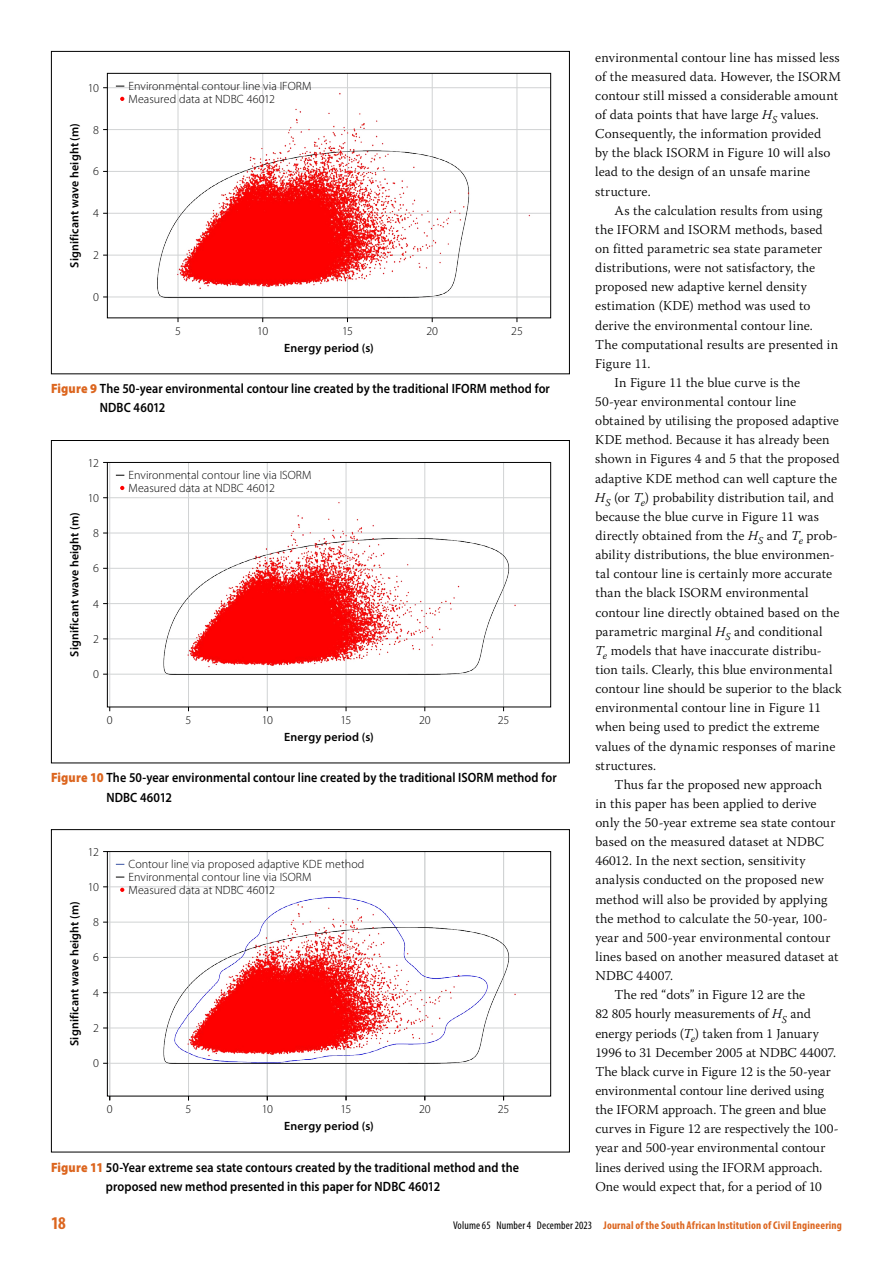
<style>
.page{position:relative;width:893px;height:1263px;background:#fff}
.page>*{position:absolute;margin:0;border:0;box-sizing:border-box;transform-origin:0 0}
.t1{font:700 condensed 18px "Myriad Pro";color:#dc651e}
.t2{font:300 13.5px/19.2px "Warnock Pro";letter-spacing:.005em;color:#000}
.t3{font:600 13.5px/19.2px "Myriad Pro";letter-spacing:.005em;color:#000;scale:.9 1}
.t4{font:300 13.5px "Warnock Pro";letter-spacing:.025em;color:#000}
.t5{font:300 13.5px "Warnock Pro";letter-spacing:.035em;color:#000}
.t6{font:300 12px/12.8px "Myriad Pro";letter-spacing:.005em;color:#000}
.t7{font:600 12px "Myriad Pro";letter-spacing:.01em;color:#000}
.t8{font:700 condensed 11.25px "Myriad Pro";color:#dc651e}
.s1{font-weight:900;color:#dc651e}
.s2{font-style:italic}
.s3{font-weight:400;color:#000}
</style>
<div class="page">
<img style="left:109px;top:75px;width:440px;height:241px">
<div style="left:107px;top:73px;width:444px;height:245px;border:1px solid #000"></div>
<svg style="left:120px;top:97px;width:4px;height:4px"></svg>
<img style="left:109px;top:464px;width:440px;height:241px">
<div style="left:107px;top:462px;width:444px;height:245px;border:1px solid #000"></div>
<svg style="left:120px;top:486px;width:4px;height:4px"></svg>
<img style="left:109px;top:853px;width:440px;height:241px">
<div style="left:107px;top:851px;width:444px;height:245px;border:1px solid #000"></div>
<svg style="left:120px;top:888px;width:4px;height:4px"></svg>
<p class="t7" style="left:67px;top:268px;width:146px;rotate:-90deg">Significant wave height (m)</p>
<p class="t6" style="left:88px;top:81px;width:13px">10</p>
<p class="t6" style="left:93px;top:123px;width:7px">8</p>
<p class="t6" style="left:93px;top:165px;width:7px">6</p>
<p class="t6" style="left:93px;top:207px;width:7px">4</p>
<p class="t6" style="left:93px;top:249px;width:7px">2</p>
<p class="t6" style="left:93px;top:290px;width:7px">0</p>
<p class="t6" style="left:129px;top:80px;width:184px">Environmental contour line via IFORM<br>Measured data at NDBC 46012</p>
<p class="t6" style="left:175px;top:324px;width:7px">5</p>
<p class="t6" style="left:257px;top:324px;width:13px">10</p>
<p class="t6" style="left:342px;top:324px;width:12px">15</p>
<p class="t6" style="left:426px;top:324px;width:13px">20</p>
<p class="t6" style="left:511px;top:324px;width:13px">25</p>
<p class="t7" style="left:284px;top:340px;width:91px">Energy period (s)</p>
<p class="t3" style="left:100px;top:379px;width:502px;text-indent:-49px"><span class="s1">Figure 9</span> The 50-year environmental contour line created by the traditional IFORM method for<br>NDBC 46012</p>
<p class="t6" style="left:88px;top:456px;width:12px">12</p>
<p class="t7" style="left:67px;top:657px;width:146px;rotate:-90deg">Significant wave height (m)</p>
<p class="t6" style="left:88px;top:491px;width:13px">10</p>
<p class="t6" style="left:93px;top:527px;width:7px">8</p>
<p class="t6" style="left:93px;top:562px;width:7px">6</p>
<p class="t6" style="left:93px;top:597px;width:7px">4</p>
<p class="t6" style="left:93px;top:632px;width:7px">2</p>
<p class="t6" style="left:93px;top:668px;width:7px">0</p>
<p class="t6" style="left:107px;top:713px;width:7px">0</p>
<p class="t6" style="left:129px;top:469px;width:184px">Environmental contour line via ISORM<br>Measured data at NDBC 46012</p>
<p class="t6" style="left:186px;top:713px;width:7px">5</p>
<p class="t6" style="left:262px;top:713px;width:13px">10</p>
<p class="t6" style="left:341px;top:713px;width:12px">15</p>
<p class="t6" style="left:419px;top:713px;width:13px">20</p>
<p class="t6" style="left:498px;top:713px;width:13px">25</p>
<p class="t7" style="left:284px;top:729px;width:91px">Energy period (s)</p>
<p class="t3" style="left:106px;top:768px;width:502px;text-indent:-55px"><span class="s1">Figure 10</span> The 50-year environmental contour line created by the traditional ISORM method for<br>NDBC 46012</p>
<p class="t6" style="left:88px;top:845px;width:12px">12</p>
<p class="t7" style="left:67px;top:1046px;width:146px;rotate:-90deg">Significant wave height (m)</p>
<p class="t6" style="left:88px;top:880px;width:13px">10</p>
<p class="t6" style="left:93px;top:916px;width:7px">8</p>
<p class="t6" style="left:93px;top:951px;width:7px">6</p>
<p class="t6" style="left:93px;top:986px;width:7px">4</p>
<p class="t6" style="left:93px;top:1021px;width:7px">2</p>
<p class="t6" style="left:93px;top:1057px;width:7px">0</p>
<p class="t6" style="left:107px;top:1102px;width:7px">0</p>
<p class="t6" style="left:129px;top:858px;width:237px">Contour line via proposed adaptive KDE method</p>
<p class="t6" style="left:129px;top:871px;width:184px">Environmental contour line via ISORM<br>Measured data at NDBC 46012</p>
<p class="t6" style="left:186px;top:1102px;width:7px">5</p>
<p class="t6" style="left:262px;top:1102px;width:13px">10</p>
<p class="t6" style="left:341px;top:1102px;width:12px">15</p>
<p class="t6" style="left:419px;top:1102px;width:13px">20</p>
<p class="t6" style="left:498px;top:1102px;width:13px">25</p>
<p class="t7" style="left:284px;top:1118px;width:91px">Energy period (s)</p>
<p class="t3" style="left:106px;top:1157px;width:460px;text-indent:-55px"><span class="s1">Figure 11</span> 50-Year extreme sea state contours created by the traditional method and the proposed new method presented in this paper for NDBC 46012</p>
<p class="t2" style="left:595px;top:47px;width:247px">environmental contour line has missed less of the measured data. However, the ISORM contour still missed a considerable amount of data points that have large <span class="s2">H</span><sub>S</sub> values.<br>Consequently, the information provided<br>by the black ISORM in Figure 10 will also lead to the design of an unsafe marine structure.</p>
<p class="t2" style="left:614px;top:200px;width:210px">As the calculation results from using</p>
<p class="t2" style="left:595px;top:220px;width:229px">the IFORM and ISORM methods, based</p>
<p class="t2" style="left:595px;top:239px;width:228px">on fitted parametric sea state parameter</p>
<p class="t2" style="left:595px;top:258px;width:221px">distributions, were not satisfactory, the</p>
<p class="t2" style="left:595px;top:277px;width:213px">proposed new adaptive kernel density</p>
<p class="t2" style="left:595px;top:296px;width:217px">estimation (KDE) method was used to</p>
<p class="t2" style="left:595px;top:315px;width:219px">derive the environmental contour line.</p>
<p class="t2" style="left:595px;top:334px;width:244px">The computational results are presented in</p>
<p class="t2" style="left:595px;top:353px;width:57px">Figure 11.</p>
<p class="t2" style="left:614px;top:373px;width:187px">In Figure 11 the blue curve is the</p>
<p class="t2" style="left:595px;top:392px;width:202px">50-year environmental contour line</p>
<p class="t2" style="left:595px;top:411px;width:245px">obtained by utilising the proposed adaptive</p>
<p class="t2" style="left:595px;top:430px;width:236px">KDE method. Because it has already been</p>
<p class="t2" style="left:595px;top:449px;width:246px">shown in Figures 4 and 5 that the proposed</p>
<p class="t2" style="left:595px;top:468px;width:243px">adaptive KDE method can well capture the</p>
<p class="t2" style="left:595px;top:487px;width:240px"><span class="s2">H</span><sub>S</sub> (or <span class="s2">T</span><sub>e</sub>) probability distribution tail, and</p>
<p class="t2" style="left:595px;top:507px;width:225px">because the blue curve in Figure 11 was</p>
<p class="t2" style="left:595px;top:526px;width:244px">directly obtained from the <span class="s2">H</span><sub>S</sub> and <span class="s2">T</span><sub>e</sub> prob-</p>
<p class="t2" style="left:595px;top:545px;width:241px">ability distributions, the blue environmen-</p>
<p class="t2" style="left:595px;top:564px;width:238px">tal contour line is certainly more accurate</p>
<p class="t2" style="left:595px;top:583px;width:215px">than the black ISORM environmental</p>
<p class="t2" style="left:595px;top:602px;width:246px">contour line directly obtained based on the</p>
<p class="t2" style="left:595px;top:621px;width:229px">parametric marginal <span class="s2">H</span><sub>S</sub> and conditional</p>
<p class="t2" style="left:595px;top:641px;width:228px"><span class="s2">T</span><sub>e</sub> models that have inaccurate distribu-</p>
<p class="t2" style="left:595px;top:660px;width:239px">tion tails. Clearly, this blue environmental</p>
<p class="t2" style="left:595px;top:679px;width:248px">contour line should be superior to the black</p>
<p class="t2" style="left:595px;top:698px;width:227px">environmental contour line in Figure 11</p>
<p class="t2" style="left:595px;top:717px;width:226px">when being used to predict the extreme</p>
<p class="t2" style="left:595px;top:736px;width:242px">values of the dynamic responses of marine</p>
<p class="t4" style="left:595px;top:757px;width:62px">structures.</p>
<p class="t2" style="left:614px;top:774px;width:209px">Thus far the proposed new approach</p>
<p class="t2" style="left:595px;top:794px;width:223px">in this paper has been applied to derive</p>
<p class="t2" style="left:595px;top:813px;width:242px">only the 50-year extreme sea state contour</p>
<p class="t2" style="left:595px;top:832px;width:230px">based on the measured dataset at NDBC</p>
<p class="t2" style="left:595px;top:851px;width:212px">46012. In the next section, sensitivity</p>
<p class="t2" style="left:595px;top:870px;width:230px">analysis conducted on the proposed new</p>
<p class="t2" style="left:595px;top:889px;width:234px">method will also be provided by applying</p>
<p class="t2" style="left:595px;top:908px;width:234px">the method to calculate the 50-year, 100-</p>
<p class="t2" style="left:595px;top:927px;width:237px">year and 500-year environmental contour</p>
<p class="t2" style="left:595px;top:947px;width:245px">lines based on another measured dataset at</p>
<p class="t5" style="left:595px;top:967px;width:79px">NDBC 44007.</p>
<p class="t2" style="left:614px;top:985px;width:192px">The red “dots” in Figure 12 are the</p>
<p class="t2" style="left:595px;top:1004px;width:217px">82 805 hourly measurements of <span class="s2">H</span><sub>S</sub> and</p>
<p class="t2" style="left:595px;top:1023px;width:225px">energy periods (<span class="s2">T</span><sub>e</sub>) taken from 1 January</p>
<p class="t2" style="left:595px;top:1042px;width:242px">1996 to 31 December 2005 at NDBC 44007.</p>
<p class="t2" style="left:595px;top:1061px;width:237px">The black curve in Figure 12 is the 50-year</p>
<p class="t2" style="left:595px;top:1081px;width:231px">environmental contour line derived using</p>
<p class="t2" style="left:595px;top:1100px;width:232px">the IFORM approach. The green and blue</p>
<p class="t2" style="left:595px;top:1119px;width:245px">curves in Figure 12 are respectively the 100-</p>
<p class="t2" style="left:595px;top:1138px;width:232px">year and 500-year environmental contour</p>
<p class="t2" style="left:595px;top:1157px;width:229px">lines derived using the IFORM approach.</p>
<p class="t2" style="left:595px;top:1176px;width:228px">One would expect that, for a period of 10</p>
<h1 class="t1" style="left:51px;top:1212px;width:16px">18</h1>
<p class="t8" style="left:453px;top:1218px;width:390px"><span class="s3">Volume 65 Number 4 December 2023</span> Journal of the South African Institution of Civil Engineering</p>
</div>
